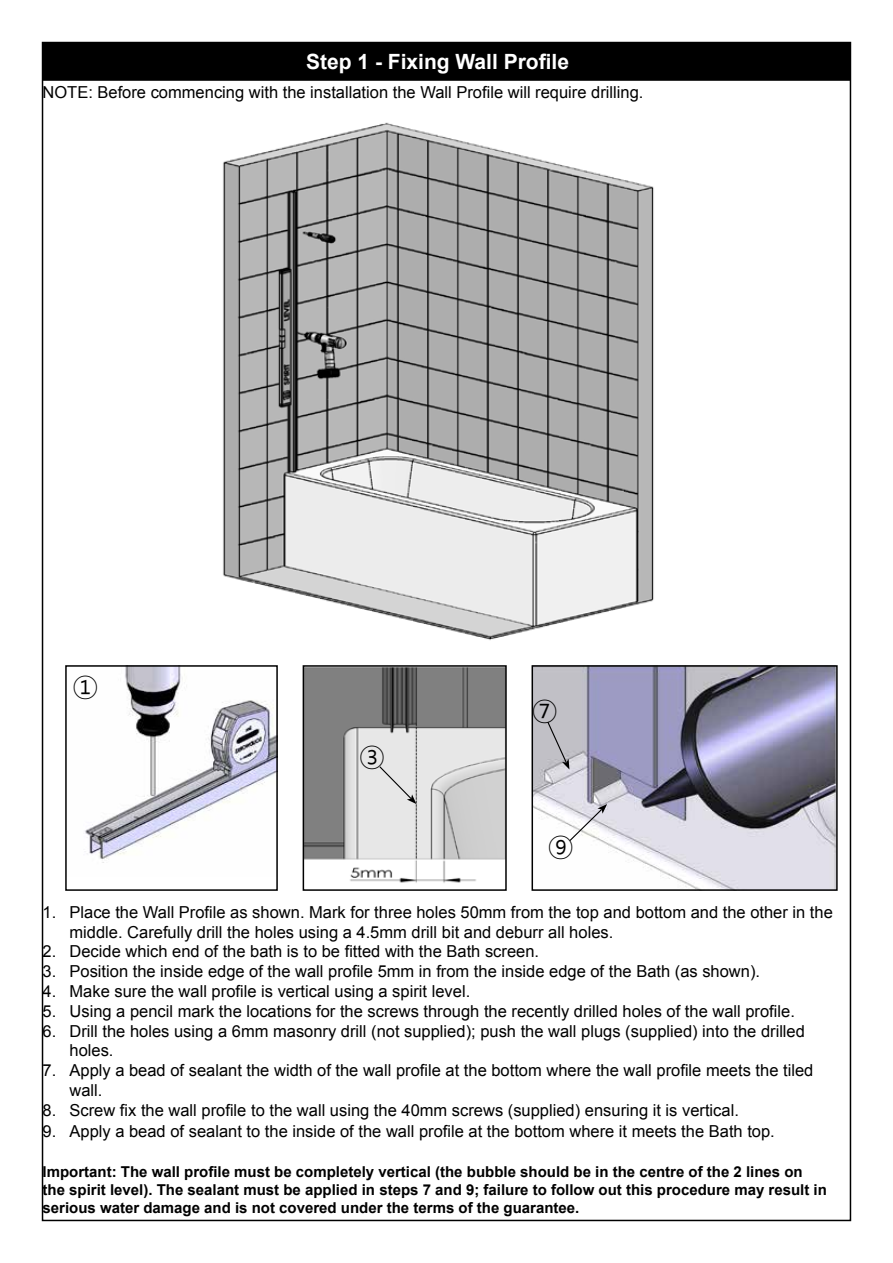
<style>
.page{position:relative;width:893px;height:1263px;background:#fff}
.page>*{position:absolute;margin:0;border:0;box-sizing:border-box;transform-origin:0 0}
.t1{font:27px "Malgun Gothic";color:#000}
.t2{font:700 21px "Arial";color:#fff}
.t3{font:16.5px/19.8px "Arial";color:#000}
.t4{font:700 15px/18px "Arial";color:#000}
</style>
<div class="page">
<div style="left:43px;top:43px;width:807px;height:37px;background:#000"></div>
<div style="left:43px;top:43px;width:807px;height:38px;border:2px solid #000"></div>
<img style="left:223px;top:122px;width:431px;height:556px">
<img style="left:534px;top:668px;width:301px;height:220px">
<div style="left:531px;top:665px;width:307px;height:226px;border:2px solid #000"></div>
<img style="left:306px;top:668px;width:198px;height:215px">
<div style="left:303px;top:665px;width:204px;height:226px;border:2px solid #000"></div>
<svg style="left:568px;top:804px;width:39px;height:38px"></svg>
<svg style="left:546px;top:720px;width:23px;height:49px"></svg>
<svg style="left:378px;top:765px;width:38px;height:39px"></svg>
<img style="left:85px;top:668px;width:190px;height:195px">
<div style="left:65px;top:665px;width:213px;height:226px;border:2px solid #000"></div>
<p class="t2" style="left:306px;top:48px;width:264px">Step 1 - Fixing Wall Profile</p>
<p class="t3" style="left:43px;top:82px;width:602px">NOTE: Before commencing with the installation the Wall Profile will require drilling.</p>
<h1 class="t1" style="left:72px;top:670px;width:28px">①</h1>
<h1 class="t1" style="left:359px;top:740px;width:28px">③</h1>
<h1 class="t1" style="left:531px;top:694px;width:28px">⑦</h1>
<h1 class="t1" style="left:547px;top:830px;width:28px">⑨</h1>
<p class="t3" style="left:70px;top:902px;width:765px;text-indent:-27px">1. Place the Wall Profile as shown. Mark for three holes 50mm from the top and bottom and the other in the middle. Carefully drill the holes using a 4.5mm drill bit and deburr all holes.</p>
<p class="t3" style="left:43px;top:942px;width:498px">2. Decide which end of the bath is to be fitted with the Bath screen.</p>
<p class="t3" style="left:43px;top:962px;width:719px">3. Position the inside edge of the wall profile 5mm in from the inside edge of the Bath (as shown).</p>
<p class="t3" style="left:43px;top:981px;width:429px">4. Make sure the wall profile is vertical using a spirit level.</p>
<p class="t3" style="left:43px;top:1001px;width:754px">5. Using a pencil mark the locations for the screws through the recently drilled holes of the wall profile.</p>
<p class="t3" style="left:70px;top:1021px;width:737px;text-indent:-27px">6. Drill the holes using a 6mm masonry drill (not supplied); push the wall plugs (supplied) into the drilled holes.</p>
<p class="t3" style="left:70px;top:1061px;width:745px;text-indent:-27px">7. Apply a bead of sealant the width of the wall profile at the bottom where the wall profile meets the tiled wall.</p>
<p class="t3" style="left:43px;top:1100px;width:698px">8. Screw fix the wall profile to the wall using the 40mm screws (supplied) ensuring it is vertical.</p>
<p class="t3" style="left:43px;top:1122px;width:734px">9. Apply a bead of sealant to the inside of the wall profile at the bottom where it meets the Bath top.</p>
<p class="t4" style="left:43px;top:1163px;width:786px">Important: The wall profile must be completely vertical (the bubble should be in the centre of the 2 lines on the spirit level). The sealant must be applied in steps 7 and 9; failure to follow out this procedure may result in serious water damage and is not covered under the terms of the guarantee.</p>
</div>
